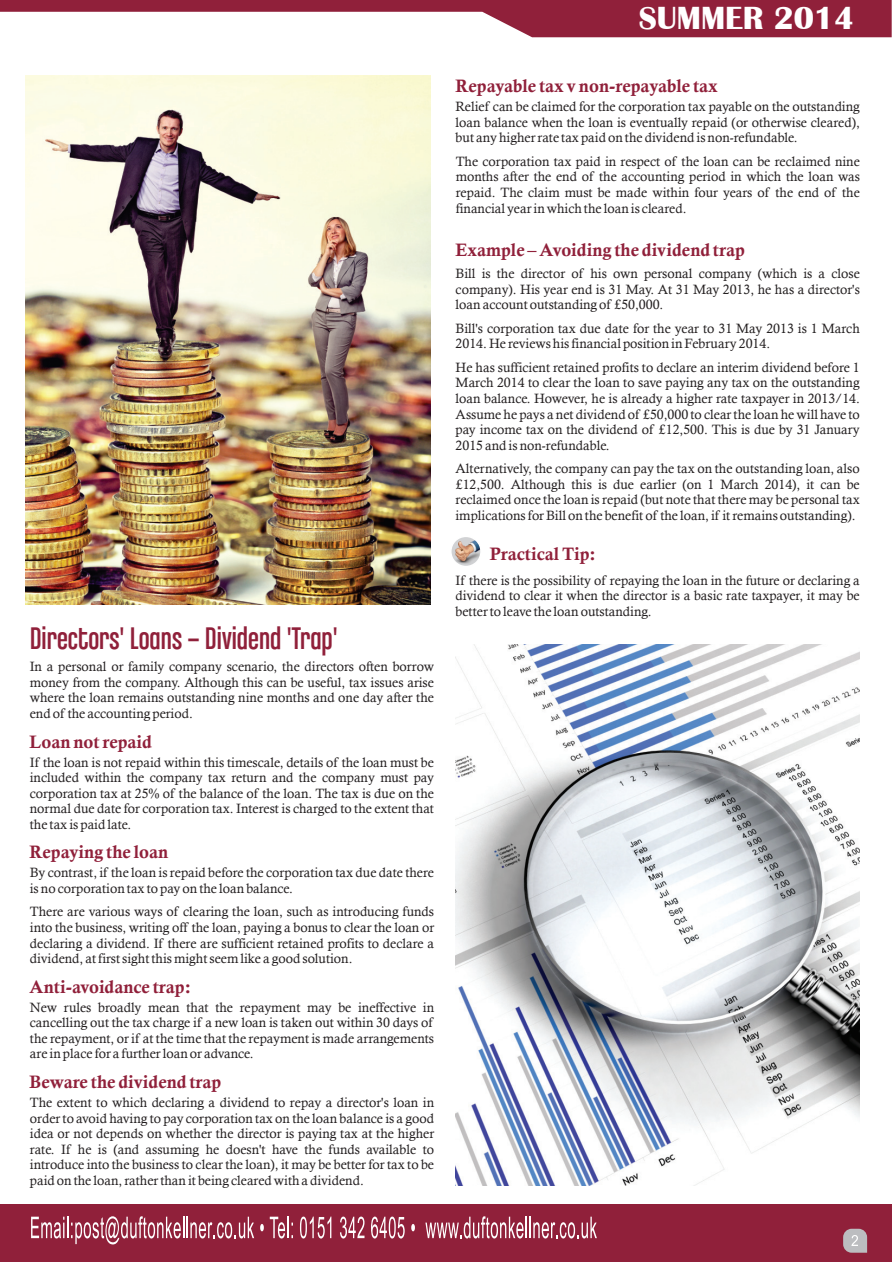
<style>
.page{position:relative;width:893px;height:1263px;background:#fff}
.page>*{position:absolute;margin:0;border:0;box-sizing:border-box;transform-origin:0 0}
.t1{font:33px "Chalet Comprime Cologne Eighty";color:#90203a}
.t2{font:700 33px "Britannic";color:#fff}
.t3{font:18px "Calis MT Bol";color:#90203a}
.t4{font:13.5px/15.6px "Calisto";color:#231f20;text-align:justify}
</style>
<div class="page">
<svg style="left:0;top:0;width:891px;height:37px"></svg>
<div style="left:0;top:1204px;width:891px;height:57px;background:#90203a"></div>
<img style="left:26px;top:76px;width:404px;height:528px">
<img style="left:455px;top:644px;width:404px;height:542px">
<svg style="left:451px;top:537px;width:30px;height:29px"></svg>
<svg style="left:843px;top:1229px;width:24px;height:24px"></svg>
<svg style="left:31px;top:1216px;width:223px;height:28px"></svg>
<svg style="left:260px;top:1224px;width:4px;height:7px"></svg>
<svg style="left:270px;top:1217px;width:23px;height:22px"></svg>
<svg style="left:300px;top:1217px;width:31px;height:22px"></svg>
<svg style="left:340px;top:1217px;width:24px;height:22px"></svg>
<svg style="left:371px;top:1217px;width:33px;height:22px"></svg>
<svg style="left:411px;top:1224px;width:4px;height:7px"></svg>
<svg style="left:425px;top:1216px;width:98px;height:23px"></svg>
<hr style="left:525px;top:1217px;width:2px;height:21px;background:#fff">
<svg style="left:529px;top:1217px;width:68px;height:22px"></svg>
<h1 class="t1" style="left:30px;top:626px;width:310px">Directors' Loans – Dividend 'Trap'</h1>
<p class="t4" style="left:30px;top:660px;width:406px">In a personal or family company scenario, the directors often borrow money from the company. Although this can be useful, tax issues arise where the loan remains outstanding nine months and one day after the end of the accounting period.</p>
<p class="t4" style="left:30px;top:755px;width:406px">If the loan is not repaid within this timescale, details of the loan must be included within the company tax return and the company must pay corporation tax at 25% of the balance of the loan. The tax is due on the normal due date for corporation tax. Interest is charged to the extent that the tax is paid late.</p>
<p class="t4" style="left:30px;top:866px;width:406px">By contrast, if the loan is repaid before the corporation tax due date there is no corporation tax to pay on the loan balance.</p>
<p class="t4" style="left:30px;top:905px;width:406px">There are various ways of clearing the loan, such as introducing funds into the business, writing off the loan, paying a bonus to clear the loan or declaring a dividend. If there are sufficient retained profits to declare a dividend, at first sight this might seem like a good solution.</p>
<p class="t4" style="left:30px;top:1000px;width:406px">New rules broadly mean that the repayment may be ineffective in cancelling out the tax charge if a new loan is taken out within 30 days of the repayment, or if at the time that the repayment is made arrangements are in place for a further loan or advance.</p>
<p class="t4" style="left:30px;top:1096px;width:406px">The extent to which declaring a dividend to repay a director's loan in order to avoid having to pay corporation tax on the loan balance is a good idea or not depends on whether the director is paying tax at the higher rate. If he is (and assuming he doesn't have the funds available to introduce into the business to clear the loan), it may be better for tax to be paid on the loan, rather than it being cleared with a dividend.</p>
<h2 class="t3" style="left:30px;top:735px;width:124px">Loan not repaid</h2>
<h2 class="t3" style="left:30px;top:846px;width:140px">Repaying the loan</h2>
<h2 class="t3" style="left:30px;top:980px;width:163px">Anti-avoidance trap:</h2>
<h2 class="t3" style="left:30px;top:1075px;width:193px">Beware the dividend trap</h2>
<h1 class="t2" style="left:638px;top:-1px;width:217px">SUMMER 2014</h1>
<h2 class="t3" style="left:455px;top:79px;width:264px">Repayable tax v non-repayable tax</h2>
<p class="t4" style="left:455px;top:100px;width:406px">Relief can be claimed for the corporation tax payable on the outstanding loan balance when the loan is eventually repaid (or otherwise cleared), but any higher rate tax paid on the dividend is non-refundable.</p>
<p class="t4" style="left:455px;top:155px;width:406px">The corporation tax paid in respect of the loan can be reclaimed nine months after the end of the accounting period in which the loan was repaid. The claim must be made within four years of the end of the financial year in which the loan is cleared.</p>
<h2 class="t3" style="left:455px;top:243px;width:291px">Example – Avoiding the dividend trap</h2>
<p class="t4" style="left:455px;top:267px;width:406px">Bill is the director of his own personal company (which is a close company). His year end is 31 May. At 31 May 2013, he has a director's loan account outstanding of £50,000.</p>
<p class="t4" style="left:455px;top:322px;width:406px">Bill's corporation tax due date for the year to 31 May 2013 is 1 March<br>2014. He reviews his financial position in February 2014.</p>
<p class="t4" style="left:455px;top:361px;width:406px">He has sufficient retained profits to declare an interim dividend before 1<br>March 2014 to clear the loan to save paying any tax on the outstanding loan balance. However, he is already a higher rate taxpayer in 2013/14.<br>Assume he pays a net dividend of £50,000 to clear the loan he will have to pay income tax on the dividend of £12,500. This is due by 31 January 2015 and is non-refundable.</p>
<p class="t4" style="left:455px;top:462px;width:406px">Alternatively, the company can pay the tax on the outstanding loan, also £12,500. Although this is due earlier (on 1 March 2014), it can be reclaimed once the loan is repaid (but note that there may be personal tax implications for Bill on the benefit of the loan, if it remains outstanding).</p>
<h2 class="t3" style="left:489px;top:547px;width:108px">Practical Tip:</h2>
<p class="t4" style="left:455px;top:573px;width:406px">If there is the possibility of repaying the loan in the future or declaring a dividend to clear it when the director is a basic rate taxpayer, it may be better to leave the loan outstanding.</p>
</div>
